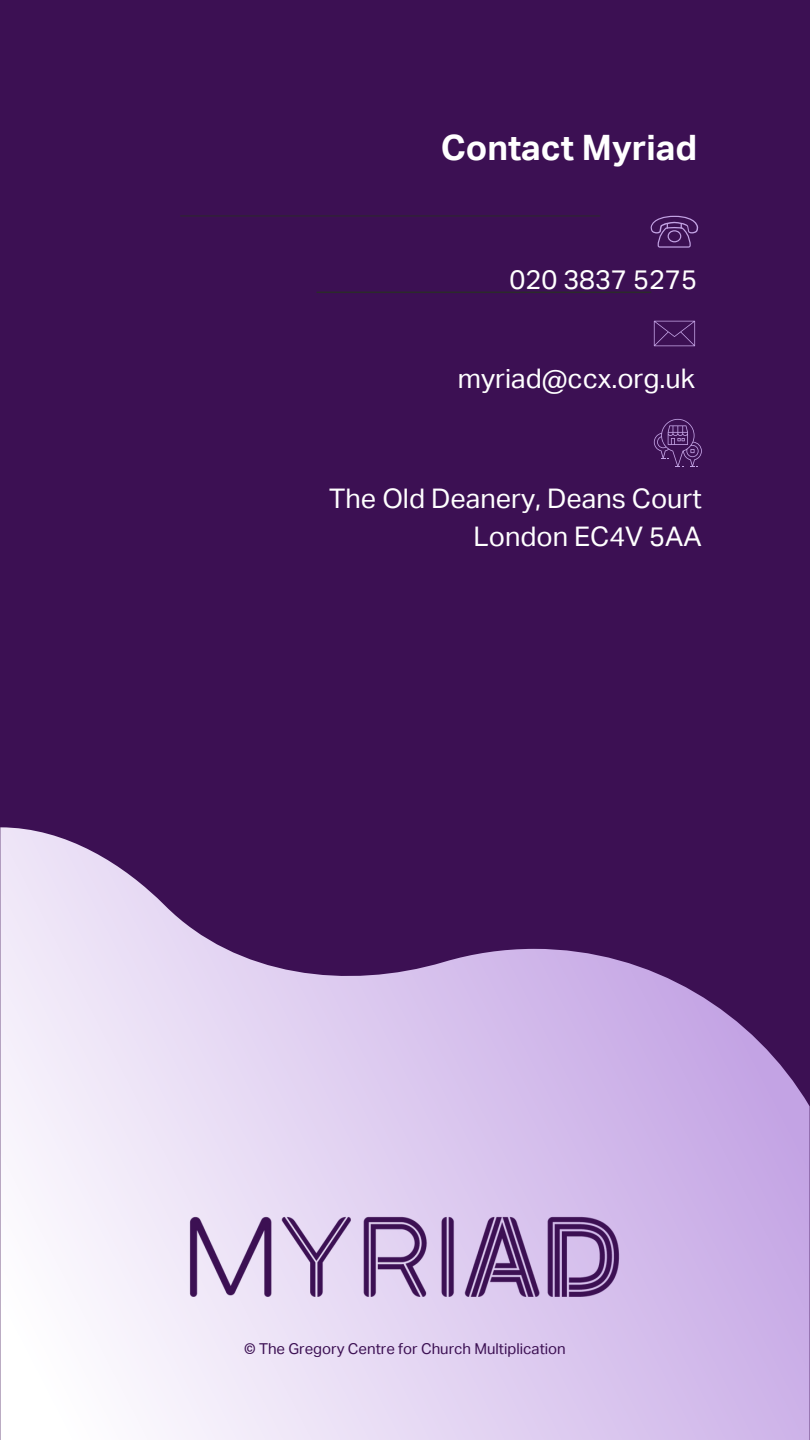
<style>
.page{position:relative;width:810px;height:1440px;background:#3c1053}
.page>*{position:absolute;margin:0;border:0;box-sizing:border-box;transform-origin:0 0}
.t1{font:700 35px "Aktiv Grotesk";color:#fff}
.t2{font:27px/37.5px "Aktiv Grotesk";color:#fff;text-align:right}
.t3{font:15px "Aktiv Grotesk";color:#3c1053}
</style>
<div class="page">
<svg style="left:0;top:827px;width:810px;height:613px"></svg>
<img style="left:190px;top:1216px;width:430px;height:81px">
<hr style="left:317px;top:292px;width:334px;height:1px;background:#2b2b2b">
<svg style="left:650px;top:216px;width:48px;height:32px"></svg>
<svg style="left:654px;top:419px;width:48px;height:48px"></svg>
<svg style="left:654px;top:321px;width:41px;height:25px"></svg>
<hr style="left:181px;top:216px;width:419px;height:1px;background:#2b2b2b">
<p class="t1" style="left:441px;top:135px;width:258px">Contact Myriad</p>
<p class="t2" style="left:509px;top:265px;width:189px">020 3837 5275</p>
<p class="t2" style="left:458px;top:363px;width:239px">myriad@ccx.org.uk</p>
<p class="t2" style="left:329px;top:484px;width:374px">The Old Deanery, Deans Court<br>London EC4V 5AA</p>
<p class="t3" style="left:244px;top:1343px;width:323px">© The Gregory Centre for Church Multiplication</p>
</div>
